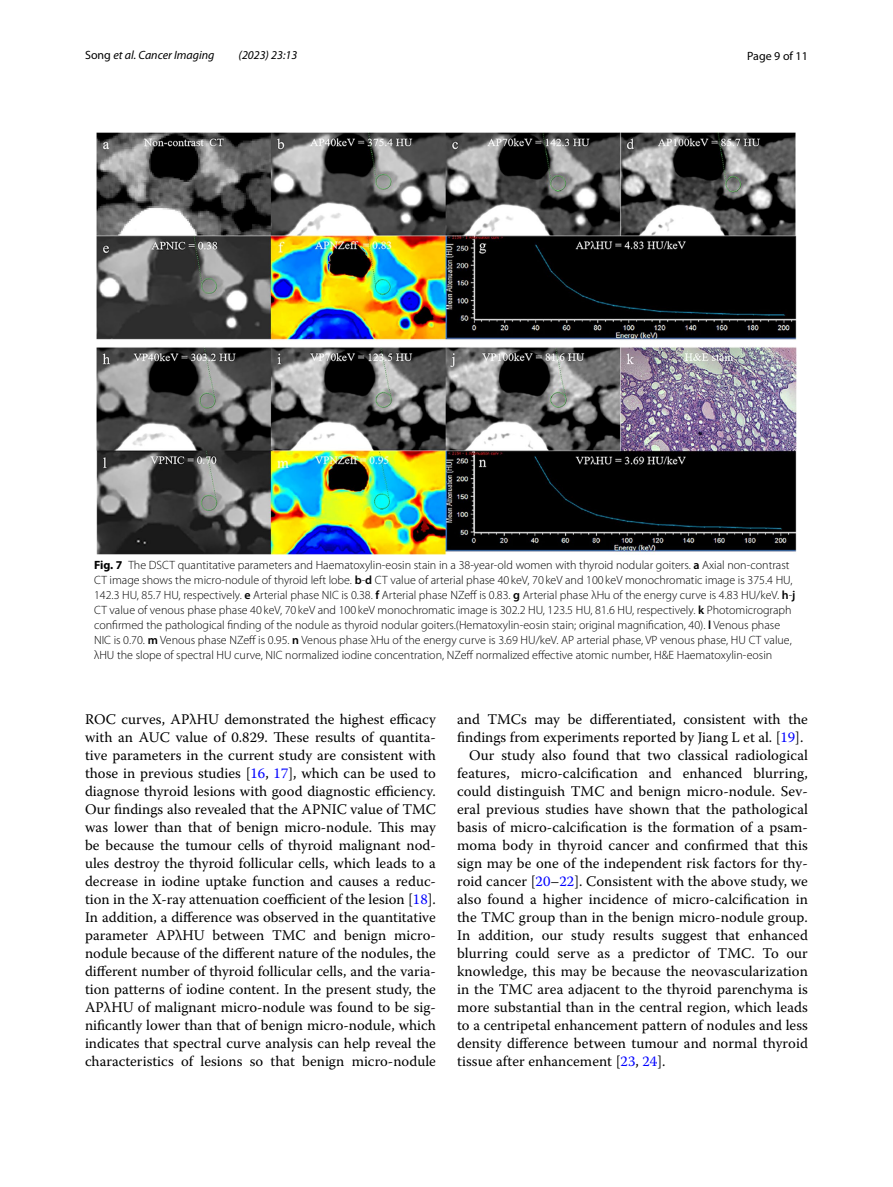
<style>
.page{position:relative;width:893px;height:1187px;background:#fff}
.page>*{position:absolute;margin:0;border:0;box-sizing:border-box;transform-origin:0 0}
.t1{font:14.7px/18px "Warnock Pro";letter-spacing:.005em;color:#000;text-align:justify}
.t2{font:300 12px/15px "Myriad Pro";color:#000}
.t3{font:italic 12px "Myriad Pro";color:#000}
.t4{font:12px "Myriad Pro";color:#000}
.s1{font-style:normal}
.s2{font-weight:700}
.s3{font-weight:600}
.s4{color:#00f}
</style>
<div class="page">
<img style="left:96px;top:133px;width:701px;height:421px">
<p class="t3" style="left:85px;top:48px;width:131px"><span class="s1">Song</span> et al. Cancer Imaging</p>
<p class="t3" style="left:239px;top:48px;width:60px">(2023) 23:13</p>
<p class="t4" style="left:747px;top:48px;width:62px">Page 9 of 11</p>
<p class="t2" style="left:94px;top:558px;width:703px"><span class="s2">Fig. 7</span> The DSCT quantitative parameters and Haematoxylin-eosin stain in a 38-year-old women with thyroid nodular goiters. <span class="s3">a</span> Axial non-contrast CT image shows the micro-nodule of thyroid left lobe. <span class="s3">b</span>-<span class="s3">d</span> CT value of arterial phase 40 keV, 70 keV and 100 keV monochromatic image is 375.4 HU, 142.3 HU, 85.7 HU, respectively. <span class="s3">e</span> Arterial phase NIC is 0.38. <span class="s3">f</span> Arterial phase NZeff is 0.83. <span class="s3">g</span> Arterial phase λHu of the energy curve is 4.83 HU/keV. <span class="s3">h</span>-<span class="s3">j </span>CT value of venous phase phase 40 keV, 70 keV and 100 keV monochromatic image is 302.2 HU, 123.5 HU, 81.6 HU, respectively. <span class="s3">k</span> Photomicrograph confirmed the pathological finding of the nodule as thyroid nodular goiters.(Hematoxylin-eosin stain; original magnification, 40). <span class="s3">l</span> Venous phase NIC is 0.70. <span class="s3">m</span> Venous phase NZeff is 0.95. <span class="s3">n</span> Venous phase λHu of the energy curve is 3.69 HU/keV. AP arterial phase, VP venous phase, HU CT value, λHU the slope of spectral HU curve, NIC normalized iodine concentration, NZeff normalized effective atomic number, H&amp;E Haematoxylin-eosin</p>
<p class="t1" style="left:85px;top:710px;width:352px">ROC curves, APλHU demonstrated the highest efficacy with an AUC value of 0.829. These results of quantita&shy;tive parameters in the current study are consistent with those in previous studies [<span class="s4">16</span>, <span class="s4">17</span>], which can be used to diagnose thyroid lesions with good diagnostic efficiency.<br>Our findings also revealed that the APNIC value of TMC was lower than that of benign micro-nodule. This may be because the tumour cells of thyroid malignant nod&shy;ules destroy the thyroid follicular cells, which leads to a decrease in iodine uptake function and causes a reduc&shy;tion in the X-ray attenuation coefficient of the lesion [<span class="s4">18</span>].<br>In addition, a difference was observed in the quantitative parameter APλHU between TMC and benign micro&shy;nodule because of the different nature of the nodules, the different number of thyroid follicular cells, and the varia&shy;tion patterns of iodine content. In the present study, the APλHU of malignant micro-nodule was found to be sig&shy;nificantly lower than that of benign micro-nodule, which indicates that spectral curve analysis can help reveal the characteristics of lesions so that benign micro-nodule</p>
<p class="t1" style="left:457px;top:710px;width:352px">and TMCs may be differentiated, consistent with the</p>
<p class="t1" style="left:457px;top:728px;width:348px">findings from experiments reported by Jiang L et al. [<span class="s4">19</span>].</p>
<p class="t1" style="left:469px;top:746px;width:340px">Our study also found that two classical radiological</p>
<p class="t1" style="left:457px;top:764px;width:352px">features, micro-calcification and enhanced blurring,</p>
<p class="t1" style="left:457px;top:782px;width:352px">could distinguish TMC and benign micro-nodule. Sev-</p>
<p class="t1" style="left:457px;top:800px;width:352px">eral previous studies have shown that the pathological</p>
<p class="t1" style="left:457px;top:818px;width:352px">basis of micro-calcification is the formation of a psam-</p>
<p class="t1" style="left:457px;top:836px;width:352px">moma body in thyroid cancer and confirmed that this</p>
<p class="t1" style="left:457px;top:854px;width:352px">sign may be one of the independent risk factors for thy-</p>
<p class="t1" style="left:457px;top:872px;width:352px">roid cancer [<span class="s4">20</span>–<span class="s4">22</span>]. Consistent with the above study, we</p>
<p class="t1" style="left:457px;top:890px;width:352px">also found a higher incidence of micro-calcification in</p>
<p class="t1" style="left:457px;top:908px;width:352px">the TMC group than in the benign micro-nodule group.</p>
<p class="t1" style="left:457px;top:926px;width:352px">In addition, our study results suggest that enhanced</p>
<p class="t1" style="left:457px;top:944px;width:352px">blurring could serve as a predictor of TMC. To our</p>
<p class="t1" style="left:457px;top:962px;width:352px">knowledge, this may be because the neovascularization</p>
<p class="t1" style="left:457px;top:980px;width:352px">in the TMC area adjacent to the thyroid parenchyma is</p>
<p class="t1" style="left:457px;top:998px;width:352px">more substantial than in the central region, which leads</p>
<p class="t1" style="left:457px;top:1016px;width:352px">to a centripetal enhancement pattern of nodules and less</p>
<p class="t1" style="left:457px;top:1034px;width:352px">density difference between tumour and normal thyroid</p>
<p class="t1" style="left:457px;top:1052px;width:210px">tissue after enhancement [<span class="s4">23</span>, <span class="s4">24</span>].</p>
</div>
